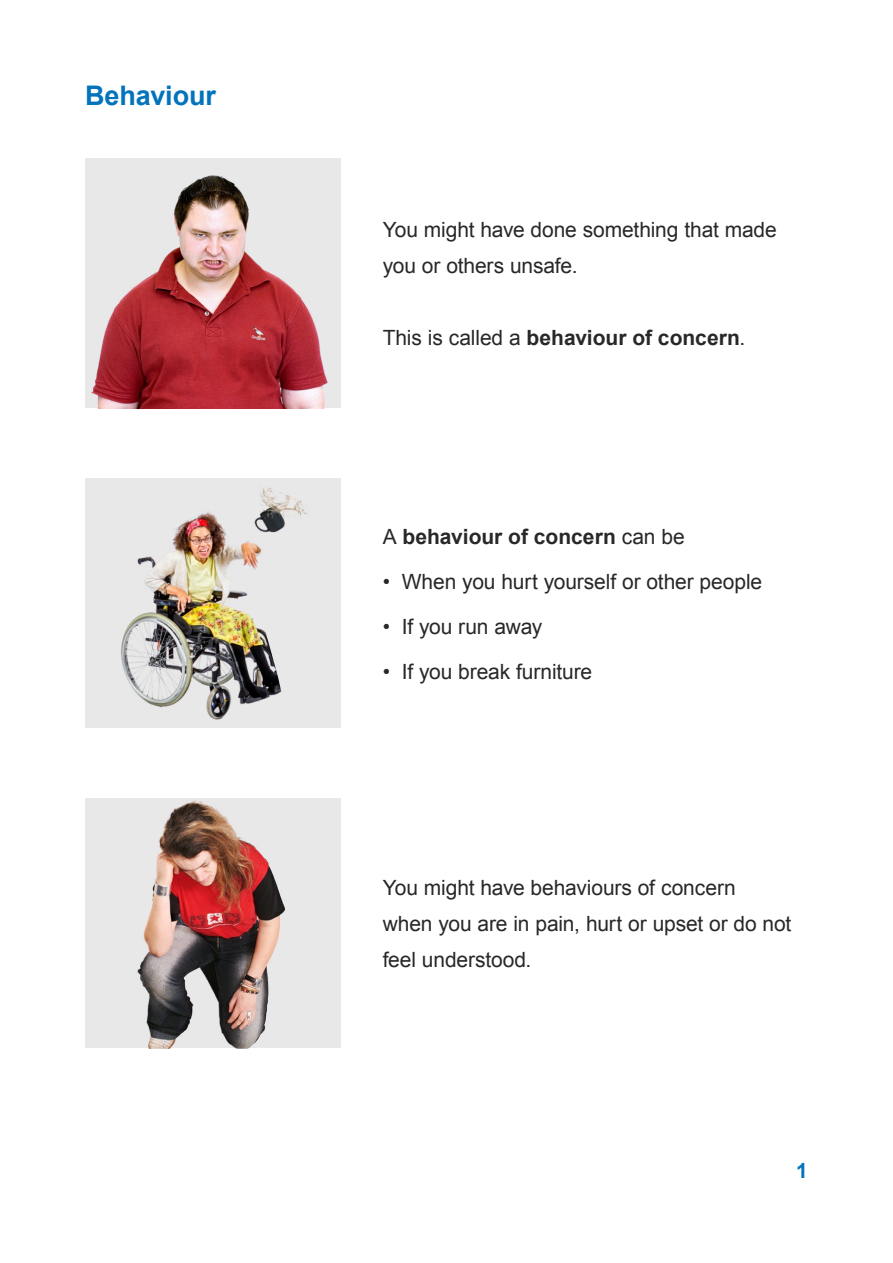
<style>
.page{position:relative;width:893px;height:1263px;background:#fff}
.page>*{position:absolute;margin:0;border:0;box-sizing:border-box;transform-origin:0 0}
.t1{font:700 27px "Arial";letter-spacing:-.005em;color:#0374bc}
.t2{font:21px/36px "Arial";letter-spacing:-.005em;color:#292829}
.t3{font:700 21px "Arial";color:#292829}
.t4{font:700 21px "Arial";color:#0374bc}
.s1{font-weight:400}
</style>
<div class="page">
<div style="left:85px;top:159px;width:255px;height:249px;background:#e8e8e8"></div>
<img style="left:91px;top:175px;width:237px;height:233px">
<img style="left:85px;top:798px;width:255px;height:250px">
<div style="left:85px;top:479px;width:255px;height:249px;background:#e8e8e8"></div>
<img style="left:121px;top:488px;width:187px;height:232px">
<p class="t1" style="left:85px;top:77px;width:133px">Behaviour</p>
<p class="t2" style="left:383px;top:212px;width:396px">You might have done something that made you or others unsafe.</p>
<p class="t3" style="left:383px;top:324px;width:364px"><span class="s1">This is called a</span> behaviour of concern<span class="s1">.</span></p>
<h3 class="t3" style="left:383px;top:522px;width:303px"><span class="s1">A</span> behaviour of concern <span class="s1">can be</span></h3>
<p class="t2" style="left:383px;top:563px;width:381px">• When you hurt yourself or other people</p>
<p class="t2" style="left:383px;top:608px;width:161px">• If you run away</p>
<p class="t2" style="left:383px;top:653px;width:211px">• If you break furniture</p>
<p class="t2" style="left:383px;top:870px;width:410px">You might have behaviours of concern<br>when you are in pain, hurt or upset or do not feel understood.</p>
<p class="t4" style="left:796px;top:1157px;width:13px">1</p>
</div>
